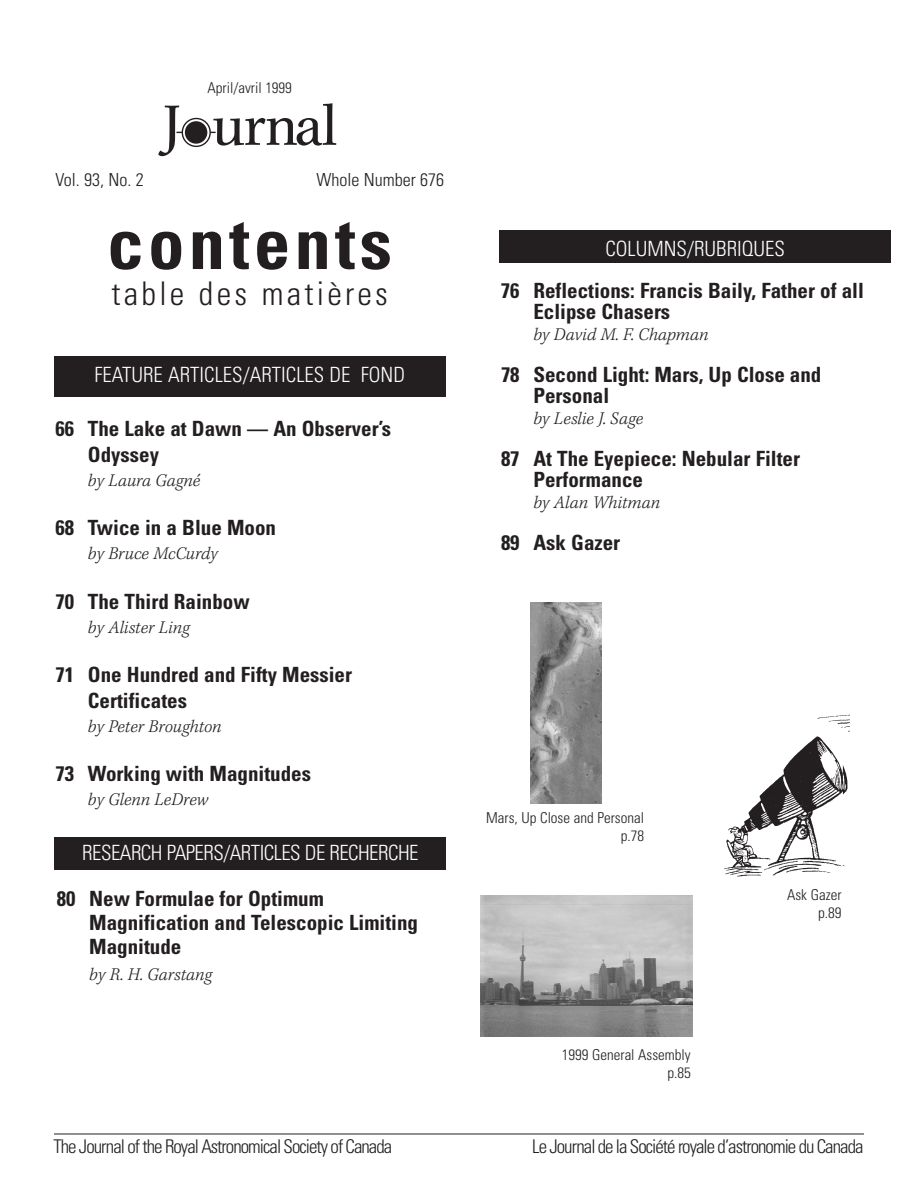
<style>
.page{position:relative;width:918px;height:1188px;background:#fff}
.page>*{position:absolute;margin:0;border:0;box-sizing:border-box;transform-origin:0 0}
.t1{font:700 condensed 72.6px "Univers";letter-spacing:.06em;color:#231f20}
.t2{font:300 condensed 32.7px "Univers";letter-spacing:.1em;color:#231f20}
.t3{font:700 condensed 21px/21px "Univers";color:#231f20}
.t4{font:300 condensed 21px "Univers";color:#fff}
.t5{font:300 condensed 21px "Univers";letter-spacing:-.025em;color:#fff}
.t6{font:300 condensed 18.9px "Univers";letter-spacing:-.05em;color:#231f20}
.t7{font:18px "Kepl MM It 307 0 251 0 242 0 198 0";letter-spacing:-.005em;color:#231f20}
.t8{font:300 condensed 18px "Univers";color:#231f20}
.t9{font:300 condensed 15px/18px "Univers";color:#231f20;text-align:right}
</style>
<div class="page">
<div style="left:54px;top:356px;width:392px;height:40px;background:#231f20"></div>
<div style="left:54px;top:837px;width:392px;height:32px;background:#231f20"></div>
<div style="left:500px;top:231px;width:391px;height:32px;background:#231f20"></div>
<hr style="left:54px;top:1134px;width:810px;height:1px;background:#231f20">
<div style="left:182px;top:118px;width:29px;height:29px;border:1px solid #231f20;border-radius:50%"></div>
<div style="left:185px;top:121px;width:22px;height:23px;background:#231f20;border-radius:50%"></div>
<svg style="left:210px;top:103px;width:126px;height:43px"></svg>
<svg style="left:158px;top:106px;width:24px;height:50px"></svg>
<img style="left:531px;top:602px;width:70px;height:201px">
<img style="left:480px;top:895px;width:212px;height:142px">
<img style="left:724px;top:714px;width:125px;height:163px">
<p class="t9" style="left:208px;top:80px;width:86px">April/avril 1999</p>
<p class="t8" style="left:55px;top:173px;width:90px">Vol. 93, No. 2</p>
<p class="t8" style="left:316px;top:174px;width:129px">Whole Number 676</p>
<h1 class="t1" style="left:107px;top:217px;width:286px">contents</h1>
<h2 class="t2" style="left:112px;top:282px;width:278px">table des matières</h2>
<p class="t4" style="left:94px;top:367px;width:312px">FEATURE ARTICLES/ARTICLES DE FOND</p>
<p class="t3" style="left:88px;top:417px;width:305px;line-height:25.5px;text-indent:-32px">66 The Lake at Dawn — An Observer’s<br>Odyssey</p>
<p class="t7" style="left:88px;top:473px;width:114px">by Laura Gagné</p>
<p class="t3" style="left:56px;top:519px;width:222px">68 Twice in a Blue Moon</p>
<p class="t7" style="left:88px;top:546px;width:132px">by Bruce McCurdy</p>
<p class="t3" style="left:56px;top:592px;width:196px">70 The Third Rainbow</p>
<p class="t7" style="left:88px;top:620px;width:104px">by Alister Ling</p>
<p class="t3" style="left:88px;top:663px;width:266px;line-height:25.5px;text-indent:-32px">71 One Hundred and Fifty Messier<br>Certificates</p>
<p class="t7" style="left:88px;top:719px;width:135px">by Peter Broughton</p>
<p class="t3" style="left:56px;top:765px;width:257px">73 Working with Magnitudes</p>
<p class="t7" style="left:88px;top:792px;width:122px">by Glenn LeDrew</p>
<p class="t5" style="left:82px;top:845px;width:338px">RESEARCH PAPERS/ARTICLES DE RECHERCHE</p>
<p class="t3" style="left:89px;top:888px;width:330px;line-height:24px;text-indent:-32px">80 New Formulae for Optimum<br>Magnification and Telescopic Limiting<br>Magnitude</p>
<p class="t7" style="left:89px;top:967px;width:125px">by R. H. Garstang</p>
<p class="t4" style="left:605px;top:241px;width:181px">COLUMNS/RUBRIQUES</p>
<p class="t3" style="left:533px;top:281px;width:332px;text-indent:-32px">76 Reflections: Francis Baily, Father of all<br>Eclipse Chasers</p>
<p class="t7" style="left:533px;top:327px;width:177px">by David M. F. Chapman</p>
<p class="t3" style="left:533px;top:365px;width:290px;text-indent:-32px">78 Second Light: Mars, Up Close and<br>Personal</p>
<p class="t7" style="left:533px;top:411px;width:111px">by Leslie J. Sage</p>
<p class="t3" style="left:533px;top:449px;width:268px;text-indent:-32px">87 At The Eyepiece: Nebular Filter<br>Performance</p>
<p class="t7" style="left:533px;top:495px;width:128px">by Alan Whitman</p>
<p class="t3" style="left:501px;top:533px;width:121px">89 Ask Gazer</p>
<p class="t9" style="left:486px;top:811px;width:159px">Mars, Up Close and Personal p.78</p>
<p class="t9" style="left:562px;top:1047px;width:130px">1999 General Assembly p.85</p>
<p class="t9" style="left:787px;top:887px;width:56px">Ask Gazer p.89</p>
<p class="t6" style="left:53px;top:1140px;width:340px">The Journal of the Royal Astronomical Society of Canada</p>
<p class="t6" style="left:532px;top:1140px;width:333px">Le Journal de la Société royale d’astronomie du Canada</p>
</div>
